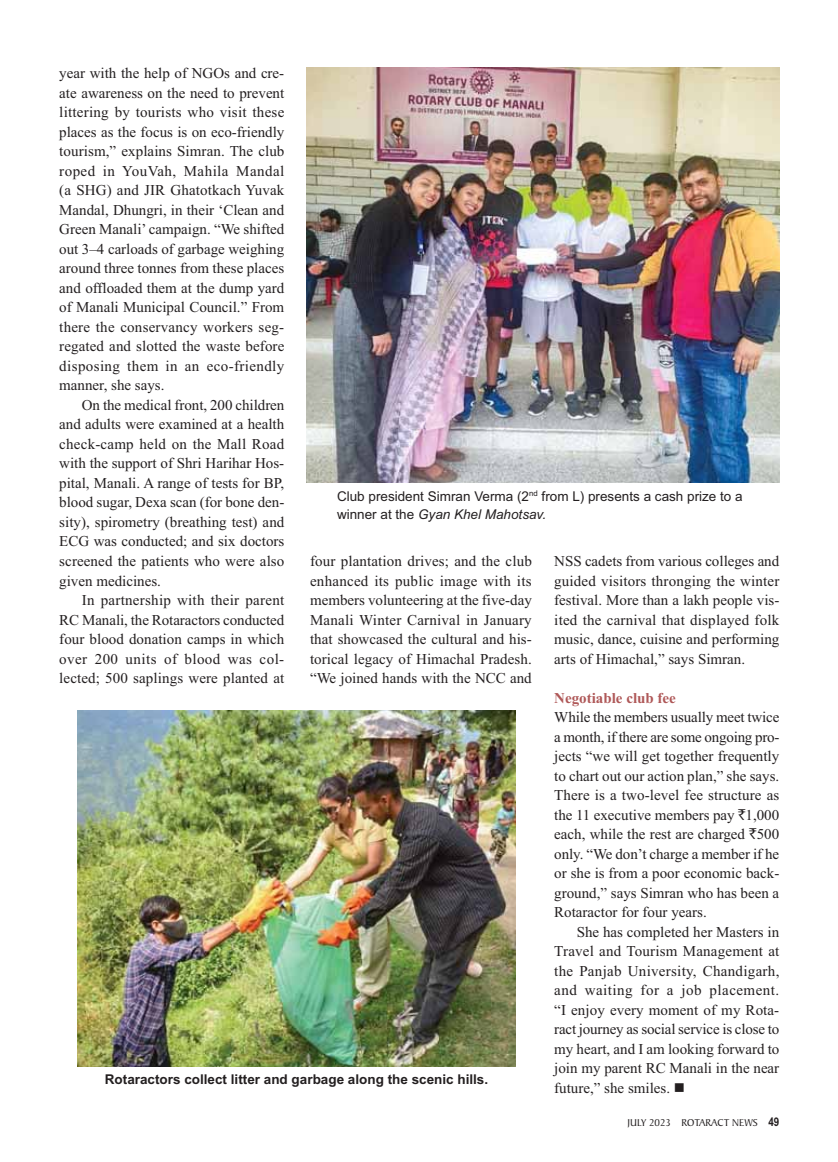
<style>
.page{position:relative;width:838px;height:1162px;background:#fff}
.page>*{position:absolute;margin:0;border:0;box-sizing:border-box;transform-origin:0 0}
.t1{font:15px/19.5px "Times New Roman";color:#231f20;text-align:justify}
.t2{font:700 15px "Times New Roman";color:#af5858}
.t3{font:13.5px/18px "Arial";color:#231f20}
.t4{font:700 13.5px "Arial";color:#231f20}
.t5{font:10.5px "Baker Signet BT";color:#231f20}
.s1{font-style:italic}
.s2{font-family:"Rupee Foradian"}
.s3{font-family:"Arial Narrow";font-weight:700;font-size:12px}
</style>
<div class="page">
<img style="left:77px;top:710px;width:439px;height:355px">
<img style="left:307px;top:68px;width:472px;height:414px">
<p class="t1" style="left:59px;top:65px;width:227px">year with the help of NGOs and cre&shy;ate awareness on the need to prevent littering by tourists who visit these places as the focus is on eco-friendly tourism,” explains Simran. The club roped in YouVah, Mahila Mandal (a SHG) and JIR Ghatotkach Yuvak Mandal, Dhungri, in their ‘Clean and Green Manali’ campaign. “We shifted out 3–4 carloads of garbage weighing around three tonnes from these places and offloaded them at the dump yard of Manali Municipal Council.” From there the conservancy workers seg&shy;regated and slotted the waste before disposing them in an eco-friendly manner, she says.</p>
<p class="t1" style="left:59px;top:396px;width:227px;text-indent:22px">On the medical front, 200 children and adults were examined at a health check-camp held on the Mall Road with the support of Shri Harihar Hos&shy;pital, Manali. A range of tests for BP, blood sugar, Dexa scan (for bone den&shy;sity), spirometry (breathing test) and ECG was conducted; and six doctors screened the patients who were also given medicines.</p>
<p class="t1" style="left:59px;top:591px;width:227px;text-indent:22px">In partnership with their parent RC Manali, the Rotaractors conducted four blood donation camps in which over 200 units of blood was col&shy;lected; 500 saplings were planted at</p>
<p class="t3" style="left:337px;top:488px;width:407px">Club president Simran Verma (2<sup>nd</sup> from L) presents a cash prize to a winner at the <span class="s1">Gyan Khel Mahotsav.</span></p>
<p class="t1" style="left:310px;top:552px;width:223px">four plantation drives; and the club enhanced its public image with its members volunteering at the five-day Manali Winter Carnival in January that showcased the cultural and his&shy;torical legacy of Himachal Pradesh. “We joined hands with the NCC and</p>
<p class="t1" style="left:554px;top:552px;width:227px">NSS cadets from various colleges and guided visitors thronging the winter festival. More than a lakh people vis&shy;ited the carnival that displayed folk music, dance, cuisine and performing arts of Himachal,” says Simran.</p>
<p class="t2" style="left:554px;top:692px;width:123px">Negotiable club fee</p>
<p class="t1" style="left:554px;top:708px;width:227px">While the members usually meet twice a month, if there are some ongoing pro&shy;jects “we will get together frequently to chart out our action plan,” she says.<br>There is a two-level fee structure as the 11 executive members pay <span class="s2">`</span>1,000 each, while the rest are charged <span class="s2">`</span>500 only. “We don’t charge a member if he or she is from a poor economic back&shy;ground,” says Simran who has been a Rotaractor for four years.</p>
<p class="t1" style="left:554px;top:923px;width:227px;text-indent:22px">She has completed her Masters in Travel and Tourism Management at the Panjab University, Chandigarh, and waiting for a job placement. “I enjoy every moment of my Rota&shy;ract journey as social service is close to my heart, and I am looking forward to join my parent RC Manali in the near future,” she smiles.</p>
<p class="t4" style="left:105px;top:1074px;width:385px">Rotaractors collect litter and garbage along the scenic hills.</p>
<p class="t5" style="left:628px;top:1118px;width:153px">JULY 2023 ROTARACT NEWS <span class="s3">49</span></p>
</div>
